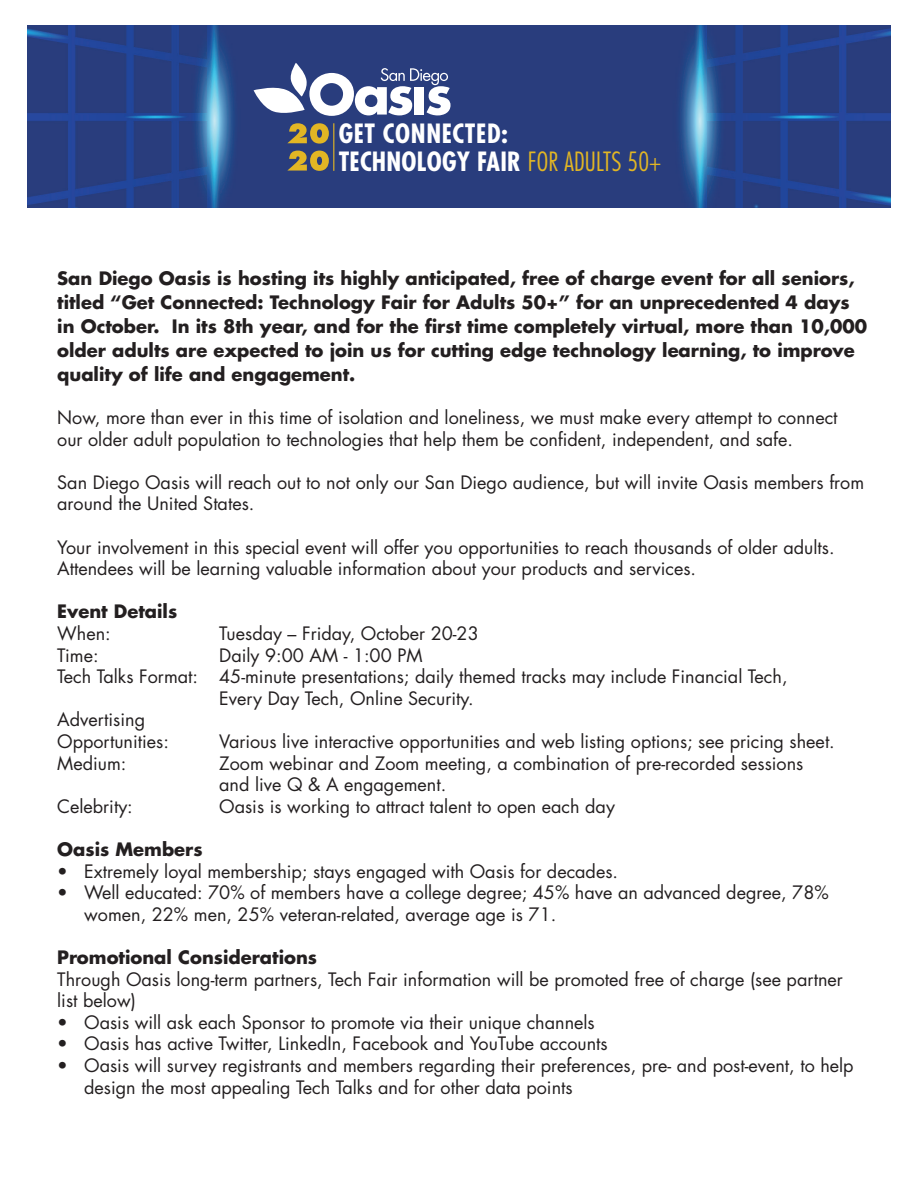
<style>
.page{position:relative;width:918px;height:1188px;background:#fff}
.page>*{position:absolute;margin:0;border:0;box-sizing:border-box;transform-origin:0 0}
.t1{font:700 condensed 25.8px/27.5px "Futura Std";letter-spacing:.01em;color:#fff}
.t2{font:18px/21.6px "Futura Std";color:#231f20}
.t3{font:700 18px/24px "Futura Std";color:#231f20}
.s1{font-weight:300;color:#e2b624}
</style>
<div class="page">
<img style="left:27px;top:26px;width:864px;height:182px">
<svg style="left:254px;top:63px;width:197px;height:53px"></svg>
<svg style="left:287px;top:151px;width:42px;height:20px"></svg>
<svg style="left:287px;top:123px;width:42px;height:21px"></svg>
<hr style="left:333px;top:123px;width:1px;height:48px;background:#e2b624">
<h1 class="t1" style="left:339px;top:120px;width:324px">GET CONNECTED:<br>TECHNOLOGY FAIR <span class="s1">FOR ADULTS 50+</span></h1>
<p class="t3" style="left:57px;top:266px;width:811px">San Diego Oasis is hosting its highly anticipated, free of charge event for all seniors, titled “Get Connected: Technology Fair for Adults 50+” for an unprecedented 4 days in October. In its 8th year, and for the first time completely virtual, more than 10,000 older adults are expected to join us for cutting edge technology learning, to improve quality of life and engagement.</p>
<p class="t2" style="left:57px;top:407px;width:782px">Now, more than ever in this time of isolation and loneliness, we must make every attempt to connect our older adult population to technologies that help them be confident, independent, and safe.</p>
<p class="t2" style="left:57px;top:472px;width:809px">San Diego Oasis will reach out to not only our San Diego audience, but will invite Oasis members from around the United States.</p>
<p class="t2" style="left:57px;top:536px;width:779px">Your involvement in this special event will offer you opportunities to reach thousands of older adults.<br>Attendees will be learning valuable information about your products and services.</p>
<p class="t3" style="left:57px;top:599px;width:122px">Event Details</p>
<p class="t2" style="left:57px;top:623px;width:55px">When:</p>
<p class="t2" style="left:219px;top:623px;width:261px">Tuesday – Friday, October 20-23</p>
<p class="t2" style="left:57px;top:644px;width:43px">Time:</p>
<p class="t2" style="left:219px;top:644px;width:205px">Daily 9:00 AM - 1:00 PM</p>
<p class="t2" style="left:57px;top:666px;width:732px">Tech Talks Format: 45-minute presentations; daily themed tracks may include Financial Tech,</p>
<p class="t2" style="left:219px;top:688px;width:256px">Every Day Tech, Online Security.</p>
<p class="t2" style="left:57px;top:709px;width:89px">Advertising</p>
<p class="t2" style="left:57px;top:731px;width:113px">Opportunities:</p>
<p class="t2" style="left:219px;top:731px;width:617px">Various live interactive opportunities and web listing options; see pricing sheet.</p>
<p class="t2" style="left:57px;top:752px;width:71px">Medium:</p>
<p class="t2" style="left:219px;top:752px;width:586px">Zoom webinar and Zoom meeting, a combination of pre-recorded sessions and live Q &amp; A engagement.</p>
<p class="t2" style="left:57px;top:796px;width:77px">Celebrity:</p>
<p class="t2" style="left:219px;top:796px;width:397px">Oasis is working to attract talent to open each day</p>
<p class="t3" style="left:57px;top:837px;width:147px">Oasis Members</p>
<p class="t2" style="left:57px;top:860px;width:562px">• Extremely loyal membership; stays engaged with Oasis for decades.</p>
<p class="t2" style="left:84px;top:882px;width:746px;text-indent:-27px">• Well educated: 70% of members have a college degree; 45% have an advanced degree, 78% women, 22% men, 25% veteran-related, average age is 71.</p>
<p class="t3" style="left:57px;top:945px;width:261px">Promotional Considerations</p>
<p class="t2" style="left:57px;top:968px;width:787px">Through Oasis long-term partners, Tech Fair information will be promoted free of charge (see partner list below)</p>
<p class="t2" style="left:57px;top:1012px;width:539px">• Oasis will ask each Sponsor to promote via their unique channels</p>
<p class="t2" style="left:57px;top:1033px;width:552px">• Oasis has active Twitter, LinkedIn, Facebook and YouTube accounts</p>
<p class="t2" style="left:84px;top:1055px;width:771px;text-indent:-27px">• Oasis will survey registrants and members regarding their preferences, pre- and post-event, to help design the most appealing Tech Talks and for other data points</p>
</div>
